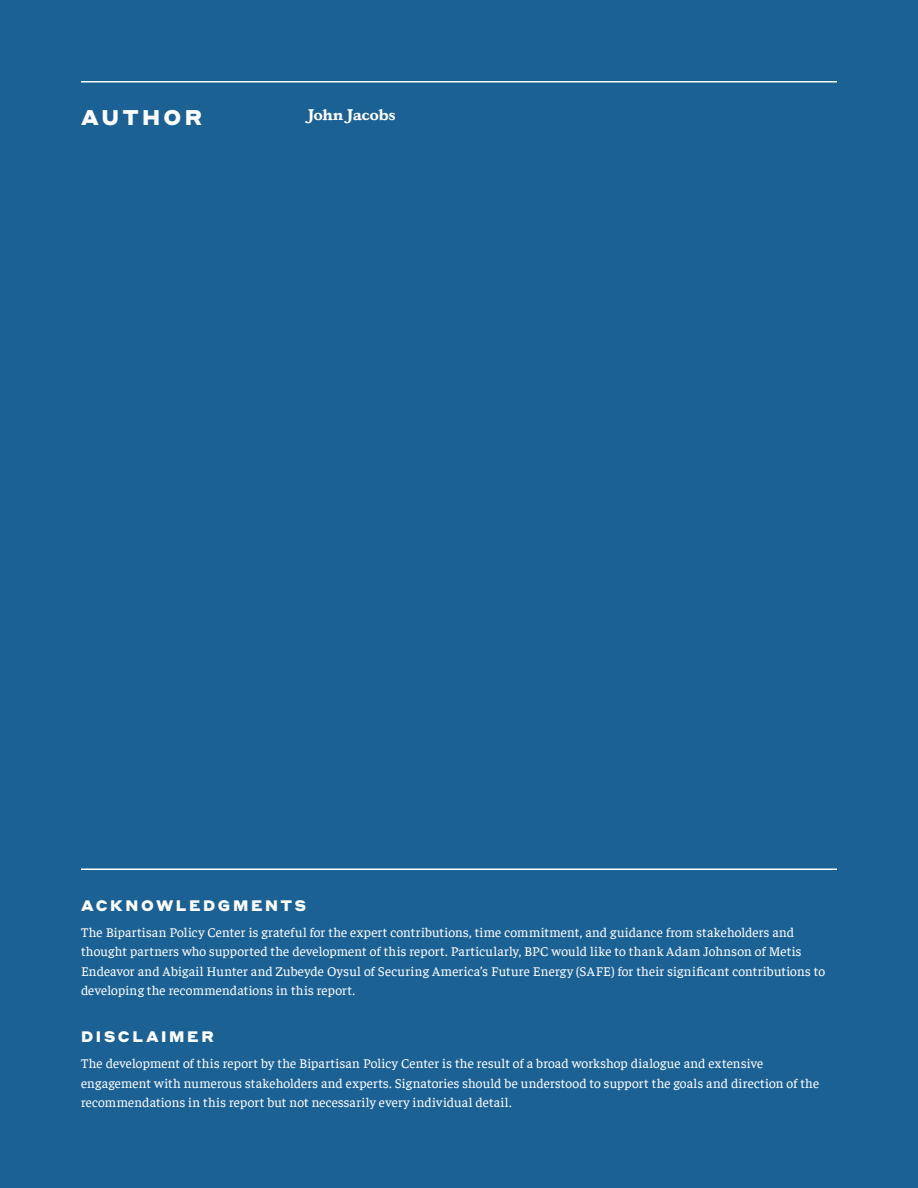
<style>
.page{position:relative;width:918px;height:1188px;background:#1b6194}
.page>*{position:absolute;margin:0;border:0;box-sizing:border-box;transform-origin:0 0}
.Staff_-_Group_Title{font:900 21px "Styrene A";letter-spacing:.155em;color:#fff}
.Disclaimer_-_First_Title__Rule_Above{font:900 15px "Styrene A";letter-spacing:.175em;color:#fff}
.Disclaimer_-_Titles{font:900 15px "Styrene A";letter-spacing:.175em;color:#fff}
.Staff_-_Name{font:700 15px "Gascogne TS";color:#fff}
.Disclaimer_-_Body{font:13.5px/19.5px "Faustina";letter-spacing:.01em;color:#fff}
</style>
<div class="page">
<hr style="left:81px;top:868px;width:756px;height:2px;background:#fff">
<hr style="left:81px;top:81px;width:756px;height:1px;background:#fff">
<p class="Staff_-_Group_Title" style="left:81px;top:99px;width:123px">AUTHOR</p>
<p class="Staff_-_Name" style="left:309px;top:105px;width:88px">John Jacobs</p>
<p class="Disclaimer_-_First_Title__Rule_Above" style="left:81px;top:892px;width:227px">ACKNOWLEDGMENTS</p>
<p class="Disclaimer_-_Body" style="left:81px;top:921px;width:746px">The Bipartisan Policy Center is grateful for the expert contributions, time commitment, and guidance from stakeholders and thought partners who supported the development of this report. Particularly, BPC would like to thank Adam Johnson of Metis Endeavor and Abigail Hunter and Zubeyde Oysul of Securing America’s Future Energy (SAFE) for their significant contributions to developing the recommendations in this report.</p>
<p class="Disclaimer_-_Titles" style="left:81px;top:1023px;width:134px">DISCLAIMER</p>
<p class="Disclaimer_-_Body" style="left:81px;top:1053px;width:740px">The development of this report by the Bipartisan Policy Center is the result of a broad workshop dialogue and extensive engagement with numerous stakeholders and experts. Signatories should be understood to support the goals and direction of the recommendations in this report but not necessarily every individual detail.</p>
</div>
